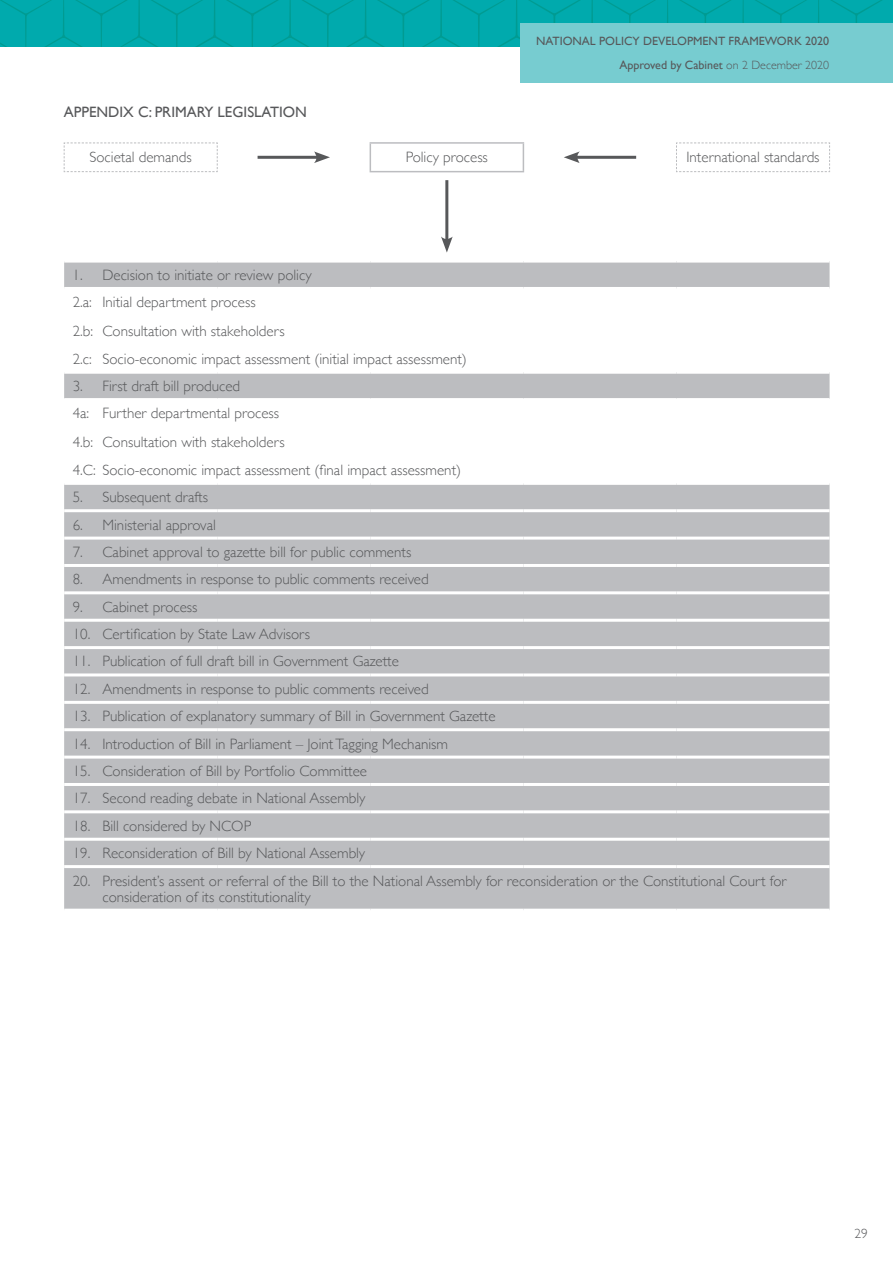
<style>
.page{position:relative;width:893px;height:1263px;background:#fff}
.page>*{position:absolute;margin:0;border:0;box-sizing:border-box;transform-origin:0 0}
.t1{font:300 15px/27.9px "Gill Sans";color:#57585a}
.t2{font:15px "Gill Sans";color:#57585a}
.t3{font:300 13.5px "Gill Sans";color:#57585a}
.t4{font:12px/24px "Gill Sans";color:#57585a;text-align:right}
.s1{font-weight:300}
</style>
<div class="page">
<svg style="left:0;top:0;width:893px;height:47px;background:#00a8ab"></svg>
<div style="left:520px;top:23px;width:373px;height:60px;background:#77ccd0"></div>
<svg style="left:64px;top:263px;width:766px;height:646px;fill:#bcbdc0"></svg>
<div style="left:64px;top:400px;width:766px;height:83px;background:#fff"></div>
<hr style="left:64px;top:287px;width:153px;height:3px;background:#fff">
<hr style="left:217px;top:287px;width:153px;height:3px;background:#fff">
<hr style="left:370px;top:287px;width:153px;height:3px;background:#fff">
<hr style="left:523px;top:287px;width:153px;height:3px;background:#fff">
<hr style="left:676px;top:287px;width:154px;height:3px;background:#fff">
<hr style="left:64px;top:371px;width:153px;height:3px;background:#fff">
<hr style="left:217px;top:371px;width:153px;height:3px;background:#fff">
<hr style="left:370px;top:371px;width:153px;height:3px;background:#fff">
<hr style="left:523px;top:371px;width:153px;height:3px;background:#fff">
<hr style="left:676px;top:371px;width:154px;height:3px;background:#fff">
<hr style="left:64px;top:398px;width:153px;height:3px;background:#fff">
<hr style="left:217px;top:398px;width:153px;height:3px;background:#fff">
<hr style="left:370px;top:398px;width:153px;height:3px;background:#fff">
<hr style="left:523px;top:398px;width:153px;height:3px;background:#fff">
<hr style="left:676px;top:398px;width:154px;height:3px;background:#fff">
<hr style="left:64px;top:482px;width:153px;height:3px;background:#fff">
<hr style="left:217px;top:482px;width:153px;height:3px;background:#fff">
<hr style="left:370px;top:482px;width:153px;height:3px;background:#fff">
<hr style="left:523px;top:482px;width:153px;height:3px;background:#fff">
<hr style="left:676px;top:482px;width:154px;height:3px;background:#fff">
<hr style="left:64px;top:509px;width:153px;height:3px;background:#fff">
<hr style="left:217px;top:509px;width:153px;height:3px;background:#fff">
<hr style="left:370px;top:509px;width:153px;height:3px;background:#fff">
<hr style="left:523px;top:509px;width:153px;height:3px;background:#fff">
<hr style="left:676px;top:509px;width:154px;height:3px;background:#fff">
<hr style="left:64px;top:537px;width:153px;height:3px;background:#fff">
<hr style="left:217px;top:537px;width:153px;height:3px;background:#fff">
<hr style="left:370px;top:537px;width:153px;height:3px;background:#fff">
<hr style="left:523px;top:537px;width:153px;height:3px;background:#fff">
<hr style="left:676px;top:537px;width:154px;height:3px;background:#fff">
<hr style="left:64px;top:564px;width:153px;height:3px;background:#fff">
<hr style="left:217px;top:564px;width:153px;height:3px;background:#fff">
<hr style="left:370px;top:564px;width:153px;height:3px;background:#fff">
<hr style="left:523px;top:564px;width:153px;height:3px;background:#fff">
<hr style="left:676px;top:564px;width:154px;height:3px;background:#fff">
<hr style="left:64px;top:591px;width:153px;height:3px;background:#fff">
<hr style="left:217px;top:591px;width:153px;height:3px;background:#fff">
<hr style="left:370px;top:591px;width:153px;height:3px;background:#fff">
<hr style="left:523px;top:591px;width:153px;height:3px;background:#fff">
<hr style="left:676px;top:591px;width:154px;height:3px;background:#fff">
<hr style="left:64px;top:619px;width:153px;height:3px;background:#fff">
<hr style="left:217px;top:619px;width:153px;height:3px;background:#fff">
<hr style="left:370px;top:619px;width:153px;height:3px;background:#fff">
<hr style="left:523px;top:619px;width:153px;height:3px;background:#fff">
<hr style="left:676px;top:619px;width:154px;height:3px;background:#fff">
<hr style="left:64px;top:646px;width:153px;height:3px;background:#fff">
<hr style="left:217px;top:646px;width:153px;height:3px;background:#fff">
<hr style="left:370px;top:646px;width:153px;height:3px;background:#fff">
<hr style="left:523px;top:646px;width:153px;height:3px;background:#fff">
<hr style="left:676px;top:646px;width:154px;height:3px;background:#fff">
<hr style="left:64px;top:673px;width:153px;height:3px;background:#fff">
<hr style="left:217px;top:673px;width:153px;height:3px;background:#fff">
<hr style="left:370px;top:673px;width:153px;height:3px;background:#fff">
<hr style="left:523px;top:673px;width:153px;height:3px;background:#fff">
<hr style="left:676px;top:673px;width:154px;height:3px;background:#fff">
<hr style="left:64px;top:701px;width:153px;height:3px;background:#fff">
<hr style="left:217px;top:701px;width:153px;height:3px;background:#fff">
<hr style="left:370px;top:701px;width:153px;height:3px;background:#fff">
<hr style="left:523px;top:701px;width:153px;height:3px;background:#fff">
<hr style="left:676px;top:701px;width:154px;height:3px;background:#fff">
<hr style="left:64px;top:728px;width:153px;height:3px;background:#fff">
<hr style="left:217px;top:728px;width:153px;height:3px;background:#fff">
<hr style="left:370px;top:728px;width:153px;height:3px;background:#fff">
<hr style="left:523px;top:728px;width:153px;height:3px;background:#fff">
<hr style="left:676px;top:728px;width:154px;height:3px;background:#fff">
<hr style="left:64px;top:756px;width:153px;height:3px;background:#fff">
<hr style="left:217px;top:756px;width:153px;height:3px;background:#fff">
<hr style="left:370px;top:756px;width:153px;height:3px;background:#fff">
<hr style="left:523px;top:756px;width:153px;height:3px;background:#fff">
<hr style="left:676px;top:756px;width:154px;height:3px;background:#fff">
<hr style="left:64px;top:783px;width:153px;height:3px;background:#fff">
<hr style="left:217px;top:783px;width:153px;height:3px;background:#fff">
<hr style="left:370px;top:783px;width:153px;height:3px;background:#fff">
<hr style="left:523px;top:783px;width:153px;height:3px;background:#fff">
<hr style="left:676px;top:783px;width:154px;height:3px;background:#fff">
<hr style="left:64px;top:810px;width:153px;height:3px;background:#fff">
<hr style="left:217px;top:810px;width:153px;height:3px;background:#fff">
<hr style="left:370px;top:810px;width:153px;height:3px;background:#fff">
<hr style="left:523px;top:810px;width:153px;height:3px;background:#fff">
<hr style="left:676px;top:810px;width:154px;height:3px;background:#fff">
<hr style="left:64px;top:838px;width:153px;height:3px;background:#fff">
<hr style="left:217px;top:838px;width:153px;height:3px;background:#fff">
<hr style="left:370px;top:838px;width:153px;height:3px;background:#fff">
<hr style="left:523px;top:838px;width:153px;height:3px;background:#fff">
<hr style="left:676px;top:838px;width:154px;height:3px;background:#fff">
<hr style="left:64px;top:865px;width:153px;height:3px;background:#fff">
<hr style="left:217px;top:865px;width:153px;height:3px;background:#fff">
<hr style="left:370px;top:865px;width:153px;height:3px;background:#fff">
<hr style="left:523px;top:865px;width:153px;height:3px;background:#fff">
<hr style="left:676px;top:865px;width:154px;height:3px;background:#fff">
<svg style="left:63px;top:142px;width:155px;height:30px"></svg>
<svg style="left:676px;top:142px;width:154px;height:30px"></svg>
<hr style="left:370px;top:142px;width:154px;height:2px;background:#bcbdc0">
<svg style="left:370px;top:144px;width:1px;height:27px"></svg>
<svg style="left:523px;top:144px;width:1px;height:27px"></svg>
<hr style="left:370px;top:171px;width:154px;height:1px;background:#bcbdc0">
<hr style="left:258px;top:156px;width:62px;height:3px;background:#57585a">
<svg style="left:314px;top:151px;width:16px;height:12px"></svg>
<hr style="left:574px;top:156px;width:62px;height:3px;background:#57585a">
<svg style="left:564px;top:151px;width:16px;height:12px"></svg>
<hr style="left:445px;top:180px;width:3px;height:62px;background:#57585a">
<svg style="left:441px;top:236px;width:12px;height:17px"></svg>
<p class="t4" style="left:536px;top:29px;width:294px">NATIONAL POLICY DEVELOPMENT FRAMEWORK 2020<br>Approved by Cabinet <span class="s1">on 2 December 2020</span></p>
<p class="t2" style="left:64px;top:103px;width:245px">APPENDIX C: PRIMARY LEGISLATION</p>
<p class="t1" style="left:89px;top:142px;width:104px">Societal demands</p>
<p class="t1" style="left:406px;top:142px;width:84px">Policy process</p>
<p class="t1" style="left:686px;top:142px;width:135px">International standards</p>
<p class="t1" style="left:73px;top:260px;width:396px">1. Decision to initiate or review policy<br>2.a: Initial department process<br>2.b: Consultation with stakeholders<br>2.c: Socio-economic impact assessment (initial impact assessment)</p>
<p class="t1" style="left:73px;top:371px;width:390px">3. First draft bill produced<br>4a: Further departmental process<br>4.b: Consultation with stakeholders<br>4.C: Socio-economic impact assessment (final impact assessment)</p>
<p class="t1" style="left:73px;top:483px;width:137px">5. Subsequent drafts</p>
<p class="t1" style="left:73px;top:510px;width:145px">6. Ministerial approval</p>
<p class="t1" style="left:73px;top:537px;width:340px">7. Cabinet approval to gazette bill for public comments</p>
<p class="t1" style="left:73px;top:565px;width:358px">8. Amendments in response to public comments received</p>
<p class="t1" style="left:73px;top:592px;width:126px">9. Cabinet process</p>
<p class="t1" style="left:73px;top:619px;width:239px">10. Certification by State Law Advisors</p>
<p class="t1" style="left:73px;top:647px;width:328px">11. Publication of full draft bill in Government Gazette</p>
<p class="t1" style="left:73px;top:674px;width:358px">12. Amendments in response to public comments received</p>
<p class="t1" style="left:73px;top:702px;width:424px">13. Publication of explanatory summary of Bill in Government Gazette</p>
<p class="t1" style="left:73px;top:729px;width:377px">14. Introduction of Bill in Parliament – Joint Tagging Mechanism</p>
<p class="t1" style="left:73px;top:756px;width:296px">15. Consideration of Bill by Portfolio Committee</p>
<p class="t1" style="left:73px;top:784px;width:294px">17. Second reading debate in National Assembly</p>
<p class="t1" style="left:73px;top:811px;width:180px">18. Bill considered by NCOP</p>
<p class="t1" style="left:73px;top:838px;width:294px">19. Reconsideration of Bill by National Assembly</p>
<p class="t1" style="left:102px;top:872px;width:685px;line-height:16.2px;text-indent:-30px">20. President’s assent or referral of the Bill to the National Assembly for reconsideration or the Constitutional Court for consideration of its constitutionality</p>
<p class="t3" style="left:854px;top:1223px;width:15px">29</p>
</div>
